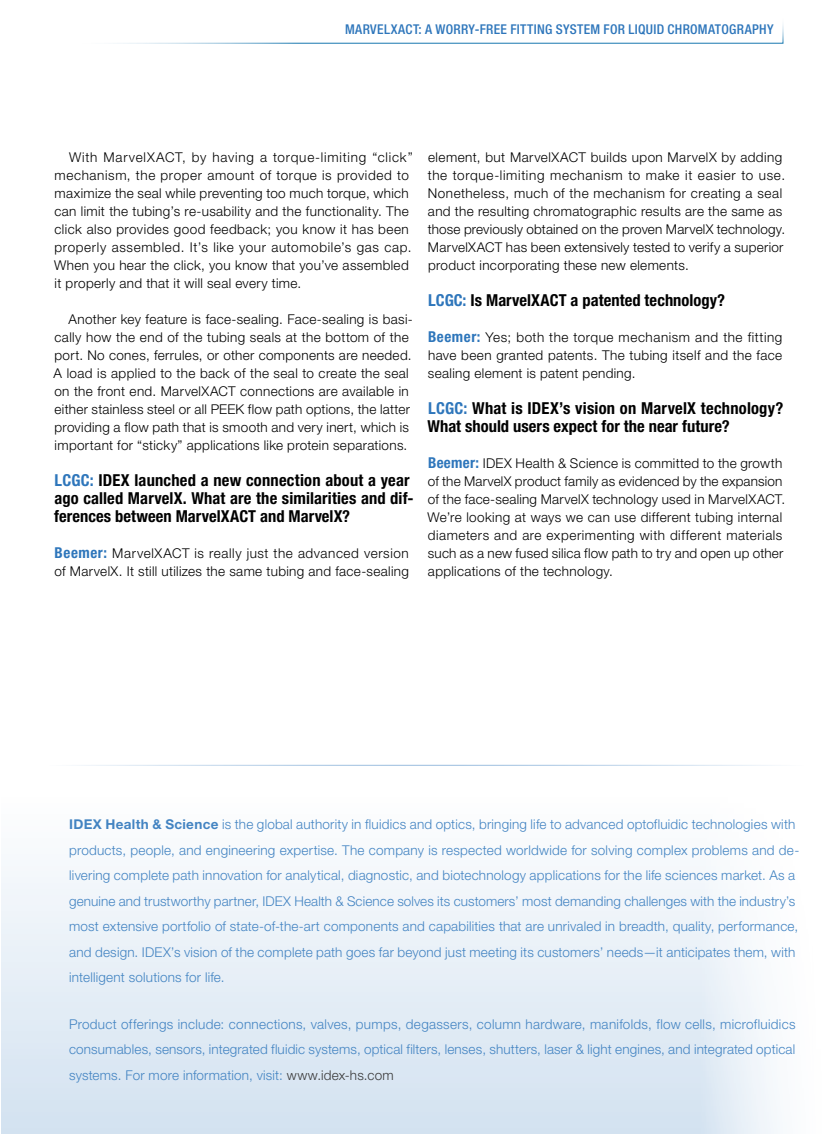
<style>
.page{position:relative;width:837px;height:1134px;background:#fff}
.page>*{position:absolute;margin:0;border:0;box-sizing:border-box;transform-origin:0 0}
.DD_Question{font:700 condensed 16.5px/18px "Helvetica Neue LT Std";letter-spacing:.01em;color:#000}
.t1{font:300 13.5px/25.5px "Helvetica Neue LT Std";letter-spacing:.015em;color:#2e76bb}
.DD_Answer{font:300 13.5px/18px "Helvetica Neue LT Std";letter-spacing:.025em;color:#000}
.text{font:300 13.5px/18px "Helvetica Neue LT Std";letter-spacing:.025em;color:#000}
.page_header{font:500 condensed 13.5px "Helvetica Neue LT Std";letter-spacing:.02em;color:#2e76bb}
.s1{color:#2e76bb}
.s2{font-weight:700;font-stretch:condensed;font-size:15px;color:#2e76bb}
.s3{font-weight:700}
.s4{color:#242424}
</style>
<div class="page">
<hr style="left:0;top:0;width:1px;height:284px;background:#2e76bb">
<svg style="left:1px;top:765px;width:776px;height:369px"></svg>
<p class="page_header" style="left:345px;top:21px;width:430px">MARVELXACT: A WORRY-FREE FITTING SYSTEM FOR LIQUID CHROMATOGRAPHY</p>
<p class="text" style="left:54px;top:148px;width:360px;text-indent:15px">With MarvelXACT, by having a torque-limiting “click” mechanism, the proper amount of torque is provided to maximize the seal while preventing too much torque, which can limit the tubing’s re-usability and the functionality. The click also provides good feedback; you know it has been properly assembled. It’s like your automobile’s gas cap.<br>When you hear the click, you know that you’ve assembled it properly and that it will seal every time.</p>
<p class="text" style="left:54px;top:310px;width:361px;text-indent:15px">Another key feature is face-sealing. Face-sealing is basi&shy;cally how the end of the tubing seals at the bottom of the port. No cones, ferrules, or other components are needed.<br>A load is applied to the back of the seal to create the seal on the front end. MarvelXACT connections are available in either stainless steel or all PEEK flow path options, the latter providing a flow path that is smooth and very inert, which is important for “sticky” applications like protein separations.</p>
<p class="DD_Question" style="left:54px;top:471px;width:361px"><span class="s1">LCGC:</span> IDEX launched a new connection about a year ago called MarvelX. What are the similarities and dif&shy;ferences between MarvelXACT and MarvelX?</p>
<p class="DD_Answer" style="left:54px;top:544px;width:356px"><span class="s2">Beemer:</span> MarvelXACT is really just the advanced version of MarvelX. It still utilizes the same tubing and face-sealing</p>
<p class="DD_Answer" style="left:428px;top:148px;width:359px">element, but MarvelXACT builds upon MarvelX by adding the torque-limiting mechanism to make it easier to use.<br>Nonetheless, much of the mechanism for creating a seal and the resulting chromatographic results are the same as those previously obtained on the proven MarvelX technology.<br>MarvelXACT has been extensively tested to verify a superior product incorporating these new elements.</p>
<p class="DD_Question" style="left:428px;top:291px;width:299px"><span class="s1">LCGC:</span> Is MarvelXACT a patented technology?</p>
<p class="DD_Answer" style="left:428px;top:328px;width:356px;text-align:justify"><span class="s2">Beemer:</span> Yes; both the torque mechanism and the fitting have been granted patents. The tubing itself and the face sealing element is patent pending.</p>
<p class="DD_Question" style="left:427px;top:399px;width:358px"><span class="s1">LCGC:</span> What is IDEX’s vision on MarvelX technology?<br>What should users expect for the near future?</p>
<p class="DD_Answer" style="left:428px;top:454px;width:359px"><span class="s2">Beemer:</span> IDEX Health &amp; Science is committed to the growth of the MarvelX product family as evidenced by the expansion of the face-sealing MarvelX technology used in MarvelXACT.<br>We’re looking at ways we can use different tubing internal diameters and are experimenting with different materials such as a new fused silica flow path to try and open up other applications of the technology.</p>
<p class="t1" style="left:69px;top:811px;width:732px"><span class="s3">IDEX Health &amp; Science</span> is the global authority in fluidics and optics, bringing life to advanced optofluidic technologies with products, people, and engineering expertise. The company is respected worldwide for solving complex problems and de&shy;livering complete path innovation for analytical, diagnostic, and biotechnology applications for the life sciences market. As a genuine and trustworthy partner, IDEX Health &amp; Science solves its customers’ most demanding challenges with the industry’s most extensive portfolio of state-of-the-art components and capabilities that are unrivaled in breadth, quality, performance, and design. IDEX’s vision of the complete path goes far beyond just meeting its customers’ needs—it anticipates them, with intelligent solutions for life.</p>
<p class="t1" style="left:69px;top:1011px;width:728px;text-align:justify">Product offerings include: connections, valves, pumps, degassers, column hardware, manifolds, flow cells, microfluidics consumables, sensors, integrated fluidic systems, optical filters, lenses, shutters, laser &amp; light engines, and integrated optical systems. For more information, visit: <span class="s4">www.idex-hs.com</span></p>
</div>
